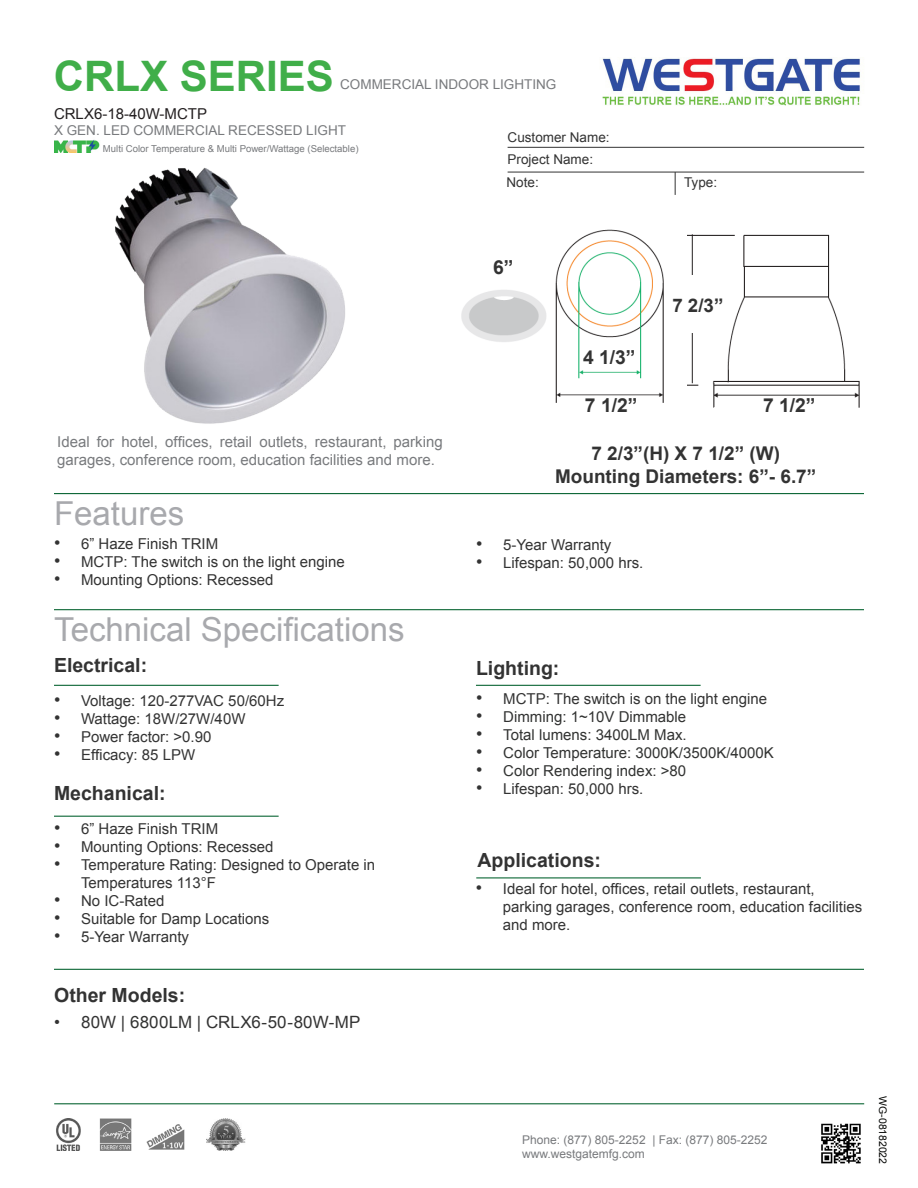
<style>
.page{position:relative;width:918px;height:1188px;background:#fff}
.page>*{position:absolute;margin:0;border:0;box-sizing:border-box;transform-origin:0 0}
.t1{font:700 42px "Arial";color:#40ae49}
.t2{font:33px "Arial";color:#a8a9ad}
.t3{font:700 19.5px "Arial";color:#333}
.t4{font:700 19.35px "Arial";color:#333}
.t5{font:700 18.9px "Arial";color:#333}
.t6{font:700 18.75px "Arial";color:#333}
.t7{font:16.95px "Arial";letter-spacing:.01em;color:#333}
.t8{font:15px/18px "Arial";color:#333}
.t9{font:15px "Arial";color:#323332}
.t10{font:15px/18px "Arial";color:#787a7d}
.t11{font:15px "Arial";color:#231f20}
.t12{font:13.5px "Arial";color:#787a7d}
.t13{font:13.5px "Arial";color:#333}
.t14{font:12px "Arial";color:#787a7d}
.t15{font:10.5px "Arial";letter-spacing:-.005em;color:#040503}
.t16{font:9.6px "Arial";color:#787a7d}
.s1{font-size:18px}
.s2{color:#323332}
.s3{font-size:18px;color:#333}
</style>
<div class="page">
<hr style="left:54px;top:493px;width:810px;height:1px;background:#0d6736">
<hr style="left:508px;top:147px;width:356px;height:1px;background:#333">
<svg style="left:675px;top:173px;width:1px;height:22px"></svg>
<hr style="left:508px;top:172px;width:356px;height:1px;background:#333">
<hr style="left:54px;top:609px;width:810px;height:1px;background:#0d6736">
<hr style="left:54px;top:685px;width:225px;height:1px;background:#0d6736">
<hr style="left:476px;top:685px;width:225px;height:1px;background:#0d6736">
<hr style="left:54px;top:816px;width:225px;height:1px;background:#0d6736">
<img style="left:602px;top:58px;width:258px;height:48px">
<hr style="left:54px;top:1103px;width:810px;height:1px;background:#0d6736">
<hr style="left:476px;top:877px;width:225px;height:1px;background:#0d6736">
<hr style="left:54px;top:969px;width:810px;height:1px;background:#0d6736">
<img style="left:115px;top:167px;width:230px;height:257px">
<img style="left:555px;top:229px;width:109px;height:174px">
<img style="left:461px;top:290px;width:85px;height:52px">
<img style="left:688px;top:234px;width:172px;height:174px">
<div style="left:582px;top:350px;width:55px;height:19px;background:#fff"></div>
<div style="left:578px;top:398px;width:66px;height:21px;background:#fff"></div>
<div style="left:756px;top:398px;width:66px;height:21px;background:#fff"></div>
<img style="left:821px;top:1123px;width:40px;height:41px">
<img style="left:56px;top:1118px;width:25px;height:32px">
<img style="left:147px;top:1124px;width:38px;height:26px">
<img style="left:100px;top:1119px;width:32px;height:31px">
<img style="left:206px;top:1118px;width:39px;height:33px">
<hr style="left:692px;top:234px;width:1px;height:149px;background:#231f20">
<div style="left:665px;top:275px;width:66px;height:58px;background:#fff"></div>
<img style="left:54px;top:139px;width:46px;height:14px">
<p class="t1" style="left:54px;top:48px;width:282px">CRLX SERIES</p>
<p class="t12" style="left:340px;top:75px;width:218px">COMMERCIAL INDOOR LIGHTING</p>
<p class="t12" style="left:54px;top:121px;width:294px">X GEN. LED COMMERCIAL RECESSED LIGHT</p>
<p class="t11" style="left:54px;top:104px;width:155px">CRLX6-18-40W-MCTP</p>
<p class="t13" style="left:508px;top:128px;width:104px">Customer Name:</p>
<p class="t13" style="left:508px;top:150px;width:87px">Project Name:</p>
<p class="t13" style="left:507px;top:173px;width:34px">Note:</p>
<p class="t13" style="left:684px;top:173px;width:35px">Type:</p>
<p class="t16" style="left:103px;top:143px;width:257px">Multi Color Temperature &amp; Multi Power/Wattage (Selectable)</p>
<p class="t10" style="left:57px;top:433px;width:387px">Ideal for hotel, offices, retail outlets, restaurant, parking garages, conference room, education facilities and more.</p>
<p class="t2" style="left:54px;top:492px;width:132px">Features</p>
<p class="t8" style="left:54px;top:535px;width:166px"><span class="s1">•</span> 6” Haze Finish TRIM</p>
<p class="t8" style="left:54px;top:553px;width:292px"><span class="s1">•</span> MCTP: The switch is on the light engine</p>
<p class="t8" style="left:54px;top:571px;width:221px"><span class="s1">•</span> Mounting Options: Recessed</p>
<p class="t2" style="left:54px;top:608px;width:352px">Technical Specifications</p>
<p class="t3" style="left:54px;top:652px;width:95px">Electrical:</p>
<p class="t8" style="left:54px;top:692px;width:232px"><span class="s1">•</span> Voltage: 120-277VAC 50/60Hz</p>
<p class="t8" style="left:54px;top:710px;width:193px"><span class="s1">•</span> Wattage: 18W/27W/40W</p>
<p class="t8" style="left:54px;top:728px;width:159px"><span class="s1">•</span> Power factor: &gt;0.90</p>
<p class="t8" style="left:54px;top:746px;width:143px"><span class="s1">•</span> Efficacy: 85 LPW</p>
<p class="t3" style="left:54px;top:780px;width:113px">Mechanical:</p>
<p class="t8" style="left:54px;top:820px;width:166px"><span class="s1">•</span> 6” Haze Finish TRIM</p>
<p class="t8" style="left:54px;top:838px;width:221px"><span class="s1">•</span> Mounting Options: Recessed</p>
<p class="t8" style="left:81px;top:856px;width:296px;text-indent:-27px"><span class="s1">•</span> Temperature Rating: Designed to Operate in<br>Temperatures 113°F</p>
<p class="t8" style="left:54px;top:892px;width:112px"><span class="s1">•</span> No IC-Rated</p>
<p class="t8" style="left:54px;top:910px;width:217px"><span class="s1">•</span> Suitable for Damp Locations</p>
<p class="t8" style="left:54px;top:928px;width:137px"><span class="s1">•</span> 5-Year Warranty</p>
<p class="t3" style="left:54px;top:982px;width:133px">Other Models:</p>
<p class="t7" style="left:54px;top:1011px;width:308px">• 80W | <span class="s2">6800LM</span> | CRLX6-50-80W-MP</p>
<p class="t4" style="left:493px;top:254px;width:22px">6”</p>
<p class="t4" style="left:583px;top:344px;width:54px">4 1/3”</p>
<p class="t4" style="left:585px;top:393px;width:54px">7 1/2”</p>
<p class="t6" style="left:672px;top:293px;width:53px">7 2/3”</p>
<p class="t4" style="left:763px;top:393px;width:54px">7 1/2”</p>
<p class="t5" style="left:591px;top:441px;width:190px">7 2/3”(H) X 7 1/2” (W)</p>
<p class="t5" style="left:555px;top:464px;width:263px">Mounting Diameters: 6”- 6.7”</p>
<p class="t8" style="left:476px;top:536px;width:137px"><span class="s1">•</span> 5-Year Warranty</p>
<p class="t8" style="left:476px;top:554px;width:169px"><span class="s1">•</span> Lifespan: 50,000 hrs.</p>
<p class="t3" style="left:476px;top:655px;width:85px">Lighting:</p>
<p class="t8" style="left:476px;top:690px;width:292px"><span class="s1">•</span> MCTP: The switch is on the light engine</p>
<p class="t9" style="left:476px;top:707px;width:211px"><span class="s3">•</span> Dimming: 1~10V Dimmable</p>
<p class="t9" style="left:476px;top:725px;width:212px"><span class="s3">•</span> Total lumens: 3400LM Max.</p>
<p class="t9" style="left:476px;top:743px;width:299px"><span class="s3">•</span> Color Temperature: 3000K/3500K/4000K</p>
<p class="t9" style="left:476px;top:761px;width:211px"><span class="s3">•</span> Color Rendering index: &gt;80</p>
<p class="t8" style="left:476px;top:780px;width:169px"><span class="s1">•</span> Lifespan: 50,000 hrs.</p>
<p class="t3" style="left:478px;top:847px;width:125px">Applications:</p>
<p class="t8" style="left:503px;top:880px;width:361px;text-indent:-27px"><span class="s1">•</span> Ideal for hotel, offices, retail outlets, restaurant, parking garages, conference room, education facilities and more.</p>
<p class="t14" style="left:522px;top:1132px;width:247px">Phone: (877) 805-2252 | Fax: (877) 805-2252</p>
<p class="t14" style="left:522px;top:1146px;width:124px">www.westgatemfg.com</p>
<p class="t15" style="left:890px;top:1096px;width:69px;rotate:90deg">WG-08182022</p>
</div>
